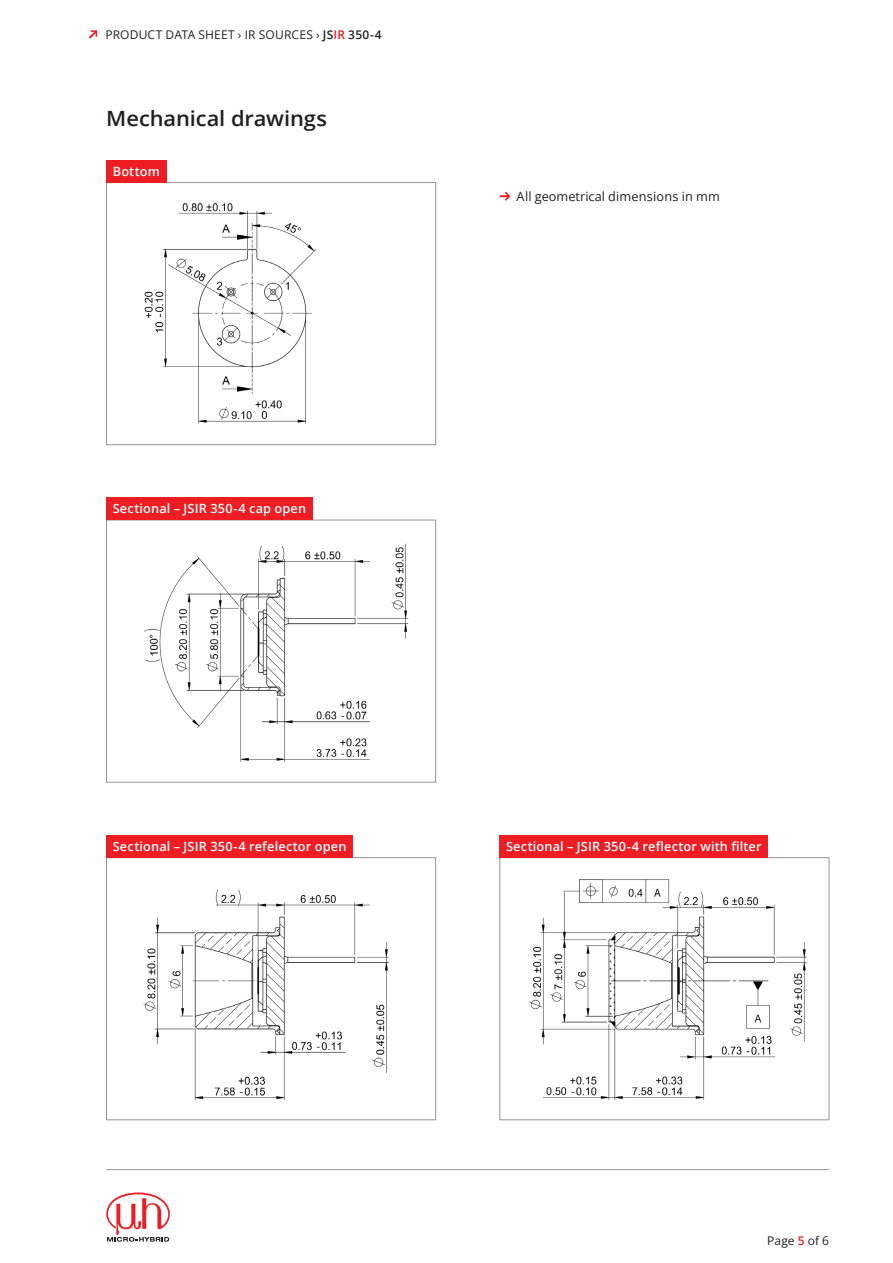
<style>
.page{position:relative;width:893px;height:1263px;background:#fff}
.page>*{position:absolute;margin:0;border:0;box-sizing:border-box;transform-origin:0 0}
.Headline_2{font:600 21px "Open Sans";letter-spacing:-.005em;color:#231f20;scale:1.04 1}
.Aufzählungen{font:600 12.75px "Open Sans";letter-spacing:.015em;color:#fff}
.Fußnote{font:12.75px "Open Sans";letter-spacing:.01em;color:#231f20}
.Fließtext_9_pt{font:12px "Open Sans";letter-spacing:.015em;color:#231f20}
.s1{font-weight:600}
.s2{font-weight:600;color:#ee1d23}
</style>
<div class="page">
<svg style="left:106px;top:1192px;width:64px;height:50px"></svg>
<hr style="left:106px;top:1169px;width:723px;height:1px;background:#939598">
<svg style="left:89px;top:30px;width:8px;height:9px"></svg>
<img style="left:144px;top:203px;width:173px;height:221px">
<div style="left:106px;top:182px;width:330px;height:263px;border:1px solid #939598"></div>
<div style="left:106px;top:160px;width:60px;height:22px;background:#ee1d23"></div>
<img style="left:144px;top:543px;width:265px;height:219px">
<div style="left:106px;top:520px;width:330px;height:262px;border:1px solid #939598"></div>
<div style="left:106px;top:497px;width:207px;height:23px;background:#ee1d23"></div>
<img style="left:143px;top:889px;width:246px;height:212px">
<div style="left:106px;top:857px;width:330px;height:263px;border:1px solid #939598"></div>
<img style="left:529px;top:879px;width:278px;height:222px">
<div style="left:500px;top:857px;width:329px;height:263px;border:1px solid #939598"></div>
<div style="left:500px;top:835px;width:268px;height:22px;background:#ee1d23"></div>
<svg style="left:500px;top:192px;width:10px;height:9px"></svg>
<div style="left:106px;top:835px;width:247px;height:22px;background:#ee1d23"></div>
<p class="Fließtext_9_pt" style="left:105px;top:26px;width:278px">PRODUCT DATA SHEET › IR SOURCES › <span class="s1">JS</span><span class="s2">IR</span> <span class="s1">350-4</span></p>
<p class="Headline_2" style="left:106px;top:104px;width:214px">Mechanical drawings</p>
<p class="Aufzählungen" style="left:113px;top:163px;width:49px">Bottom</p>
<p class="Aufzählungen" style="left:113px;top:500px;width:195px">Sectional – JSIR 350-4 cap open</p>
<p class="Fußnote" style="left:517px;top:188px;width:205px">All geometrical dimensions in mm</p>
<p class="Aufzählungen" style="left:113px;top:838px;width:235px">Sectional – JSIR 350-4 refelector open</p>
<p class="Aufzählungen" style="left:506px;top:838px;width:257px">Sectional – JSIR 350-4 reflector with filter</p>
<p class="Fließtext_9_pt" style="left:767px;top:1232px;width:63px">Page <span class="s2">5</span> of 6</p>
</div>
